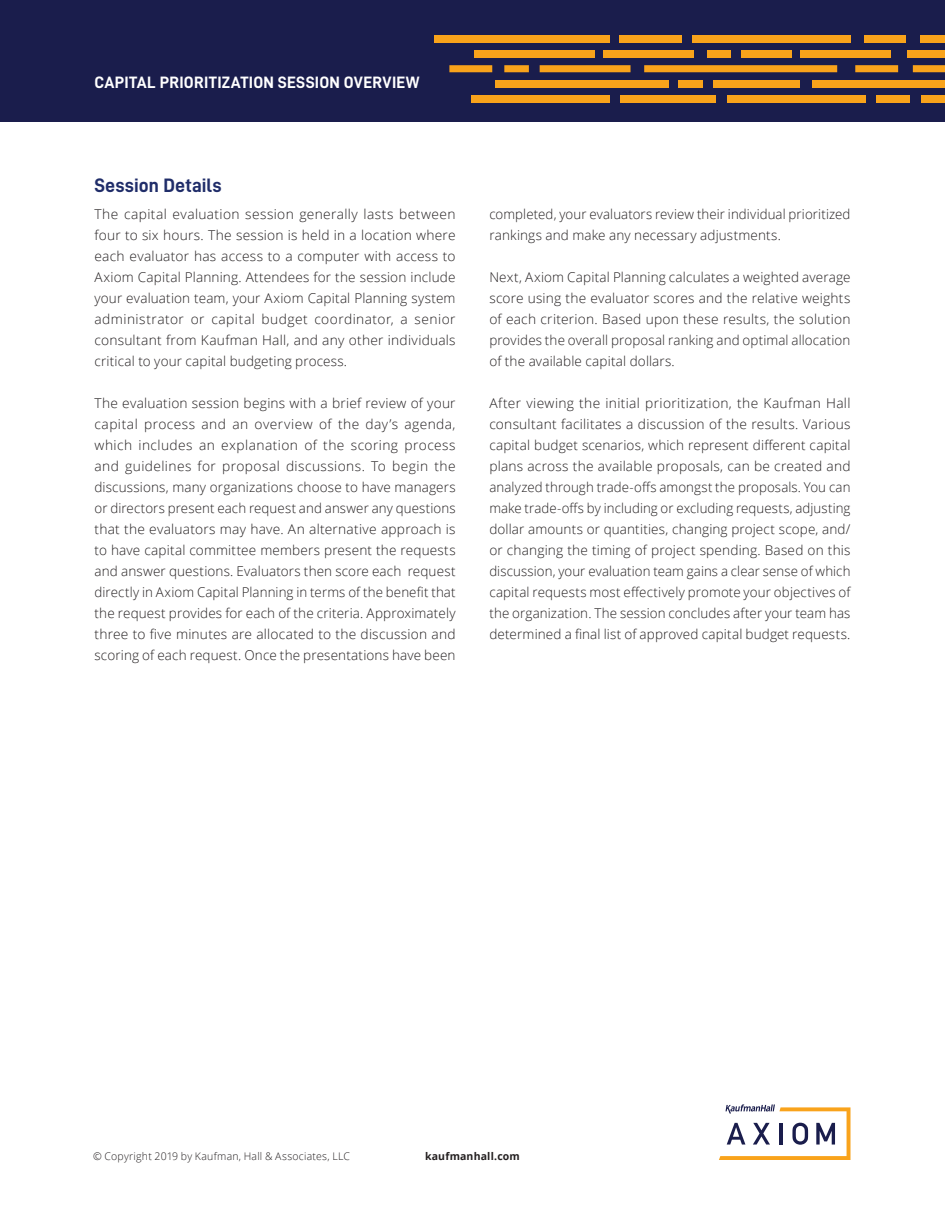
<style>
.page{position:relative;width:945px;height:1215px;background:#fff}
.page>*{position:absolute;margin:0;border:0;box-sizing:border-box;transform-origin:0 0}
.Subhed{font:19.5px "D DIN Bold";color:#202d69}
.sec_sub_title{font:16.5px "D DIN Bold";letter-spacing:.01em;color:#fff}
.t1{font:300 13.5px/21px "Open Sans";letter-spacing:.01em;color:#231f20;text-align:justify}
.t2{font:300 10.5px "Open Sans";letter-spacing:.02em;color:#231f20}
.t3{font:700 10.5px "Open Sans";letter-spacing:.015em;color:#231f20}
</style>
<div class="page">
<div style="left:0;top:0;width:945px;height:121px;background:#1a1d4c"></div>
<svg style="left:719px;top:1104px;width:131px;height:56px"></svg>
<div style="left:434px;top:35px;width:176px;height:7px;background:#f9a31b"></div>
<div style="left:692px;top:35px;width:158px;height:7px;background:#f9a31b"></div>
<div style="left:865px;top:35px;width:41px;height:7px;background:#f9a31b"></div>
<div style="left:474px;top:50px;width:120px;height:7px;background:#f9a31b"></div>
<div style="left:495px;top:80px;width:174px;height:7px;background:#f9a31b"></div>
<div style="left:812px;top:80px;width:133px;height:7px;background:#f9a31b"></div>
<div style="left:540px;top:65px;width:91px;height:7px;background:#f9a31b"></div>
<div style="left:644px;top:65px;width:193px;height:7px;background:#f9a31b"></div>
<div style="left:619px;top:35px;width:63px;height:7px;background:#f9a31b"></div>
<div style="left:504px;top:65px;width:25px;height:7px;background:#f9a31b"></div>
<div style="left:678px;top:80px;width:25px;height:7px;background:#f9a31b"></div>
<div style="left:713px;top:80px;width:87px;height:7px;background:#f9a31b"></div>
<div style="left:603px;top:50px;width:91px;height:7px;background:#f9a31b"></div>
<div style="left:800px;top:50px;width:91px;height:7px;background:#f9a31b"></div>
<div style="left:707px;top:50px;width:23px;height:7px;background:#f9a31b"></div>
<div style="left:741px;top:50px;width:50px;height:7px;background:#f9a31b"></div>
<div style="left:449px;top:65px;width:43px;height:7px;background:#f9a31b"></div>
<div style="left:855px;top:65px;width:43px;height:7px;background:#f9a31b"></div>
<div style="left:471px;top:95px;width:139px;height:7px;background:#f9a31b"></div>
<div style="left:727px;top:95px;width:139px;height:7px;background:#f9a31b"></div>
<div style="left:620px;top:95px;width:96px;height:7px;background:#f9a31b"></div>
<div style="left:921px;top:35px;width:24px;height:7px;background:#f9a31b"></div>
<div style="left:907px;top:50px;width:38px;height:7px;background:#f9a31b"></div>
<div style="left:913px;top:65px;width:32px;height:7px;background:#f9a31b"></div>
<div style="left:877px;top:95px;width:33px;height:7px;background:#f9a31b"></div>
<div style="left:921px;top:95px;width:24px;height:7px;background:#f9a31b"></div>
<p class="sec_sub_title" style="left:94px;top:73px;width:327px">CAPITAL PRIORITIZATION SESSION OVERVIEW</p>
<p class="Subhed" style="left:94px;top:174px;width:129px">Session Details</p>
<p class="t1" style="left:94px;top:204px;width:363px">The capital evaluation session generally lasts between four to six hours. The session is held in a location where each evaluator has access to a computer with access to Axiom Capital Planning. Attendees for the session include your evaluation team, your Axiom Capital Planning system administrator or capital budget coordinator, a senior consultant from Kaufman Hall, and any other individuals critical to your capital budgeting process.</p>
<p class="t1" style="left:94px;top:393px;width:363px">The evaluation session begins with a brief review of your capital process and an overview of the day’s agenda, which includes an explanation of the scoring process and guidelines for proposal discussions. To begin the discussions, many organizations choose to have managers or directors present each request and answer any questions that the evaluators may have. An alternative approach is to have capital committee members present the requests and answer questions. Evaluators then score each request directly in Axiom Capital Planning in terms of the benefit that the request provides for each of the criteria. Approximately three to five minutes are allocated to the discussion and scoring of each request. Once the presentations have been</p>
<p class="t1" style="left:489px;top:204px;width:363px">completed, your evaluators review their individual prioritized rankings and make any necessary adjustments.</p>
<p class="t1" style="left:489px;top:267px;width:363px">Next, Axiom Capital Planning calculates a weighted average score using the evaluator scores and the relative weights of each criterion. Based upon these results, the solution provides the overall proposal ranking and optimal allocation of the available capital dollars.</p>
<p class="t1" style="left:489px;top:393px;width:363px">After viewing the initial prioritization, the Kaufman Hall consultant facilitates a discussion of the results. Various capital budget scenarios, which represent different capital plans across the available proposals, can be created and analyzed through trade-offs amongst the proposals. You can make trade-offs by including or excluding requests, adjusting dollar amounts or quantities, changing project scope, and/ or changing the timing of project spending. Based on this discussion, your evaluation team gains a clear sense of which capital requests most effectively promote your objectives of the organization. The session concludes after your team has determined a final list of approved capital budget requests.</p>
<p class="t2" style="left:93px;top:1149px;width:258px">© Copyright 2019 by Kaufman, Hall &amp; Associates, LLC</p>
<p class="t3" style="left:425px;top:1149px;width:96px">kaufmanhall.com</p>
</div>
